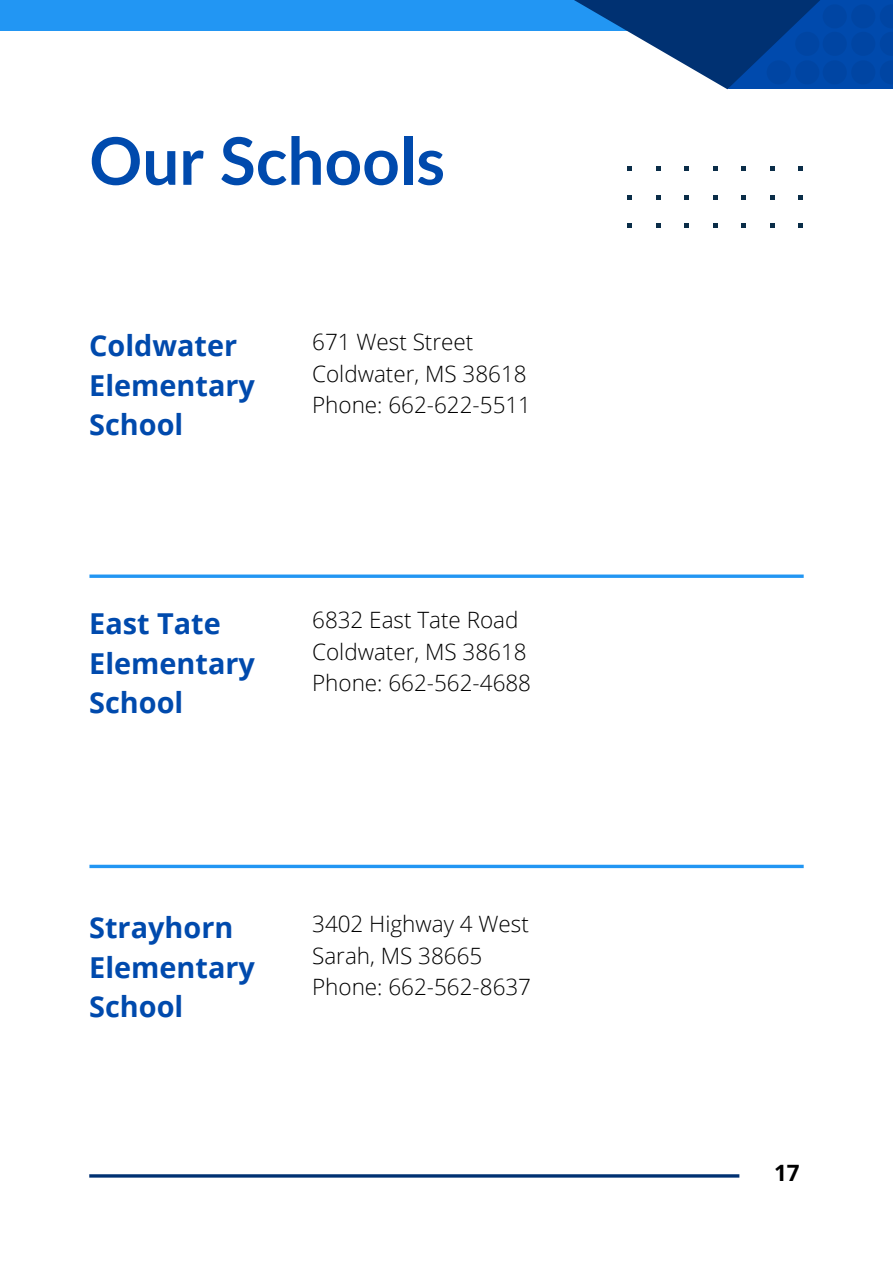
<style>
.page{position:relative;width:893px;height:1264px;background:#fff}
.page>*{position:absolute;margin:0;border:0;box-sizing:border-box;transform-origin:0 0}
.t1{font:700 65.55px "Lato";color:#004aad}
.t2{font:700 28.8px/39.3px "Open Sans";color:#004aad}
.t3{font:300 22.5px "Open Sans";color:#000}
.t4{font:700 22.5px "Open Sans";color:#000}
</style>
<div class="page">
<svg style="left:627px;top:167px;width:5px;height:4px"></svg>
<svg style="left:627px;top:195px;width:5px;height:5px"></svg>
<svg style="left:627px;top:224px;width:5px;height:3px"></svg>
<svg style="left:656px;top:167px;width:4px;height:4px"></svg>
<svg style="left:656px;top:195px;width:4px;height:5px"></svg>
<svg style="left:656px;top:224px;width:4px;height:3px"></svg>
<svg style="left:684px;top:167px;width:5px;height:4px"></svg>
<svg style="left:684px;top:195px;width:5px;height:5px"></svg>
<svg style="left:684px;top:224px;width:5px;height:3px"></svg>
<svg style="left:713px;top:167px;width:4px;height:4px"></svg>
<svg style="left:713px;top:195px;width:4px;height:5px"></svg>
<svg style="left:713px;top:224px;width:4px;height:3px"></svg>
<svg style="left:741px;top:167px;width:5px;height:4px"></svg>
<svg style="left:741px;top:195px;width:5px;height:5px"></svg>
<svg style="left:741px;top:224px;width:5px;height:3px"></svg>
<svg style="left:770px;top:167px;width:4px;height:4px"></svg>
<svg style="left:770px;top:195px;width:4px;height:5px"></svg>
<svg style="left:770px;top:224px;width:4px;height:3px"></svg>
<svg style="left:798px;top:167px;width:5px;height:4px"></svg>
<svg style="left:798px;top:195px;width:5px;height:5px"></svg>
<svg style="left:798px;top:224px;width:5px;height:3px"></svg>
<svg style="left:89px;top:574px;width:714px;height:4px;background:#44a6f4"></svg>
<svg style="left:89px;top:864px;width:714px;height:4px;background:#4ba9f5"></svg>
<hr style="left:89px;top:1174px;width:650px;height:3px;background:#003172">
<div style="left:0;top:0;width:699px;height:31px;background:#2296f3"></div>
<svg style="left:574px;top:0;width:153px;height:89px"></svg>
<svg style="left:727px;top:0;width:165px;height:89px;background:#003986"></svg>
<svg style="left:766px;top:4px;width:126px;height:80px;background:#0044a0"></svg>
<p class="t1" style="left:89px;top:120px;width:357px">Our Schools</p>
<p class="t2" style="left:89px;top:325px;width:167px">Coldwater<br>Elementary<br>School</p>
<p class="t3" style="left:312px;top:326px;width:163px">671 West Street</p>
<p class="t3" style="left:312px;top:358px;width:216px">Coldwater, MS 38618</p>
<p class="t3" style="left:312px;top:389px;width:220px">Phone: 662-622-5511</p>
<p class="t2" style="left:89px;top:603px;width:167px">East Tate<br>Elementary<br>School</p>
<p class="t3" style="left:312px;top:604px;width:208px">6832 East Tate Road</p>
<p class="t3" style="left:312px;top:635px;width:216px">Coldwater, MS 38618</p>
<p class="t3" style="left:312px;top:667px;width:220px">Phone: 662-562-4688</p>
<p class="t2" style="left:89px;top:907px;width:167px">Strayhorn<br>Elementary<br>School</p>
<p class="t3" style="left:312px;top:908px;width:218px">3402 Highway 4 West</p>
<p class="t3" style="left:312px;top:939px;width:172px">Sarah, MS 38665</p>
<p class="t3" style="left:312px;top:971px;width:220px">Phone: 662-562-8637</p>
<p class="t4" style="left:774px;top:1156px;width:27px">17</p>
</div>
